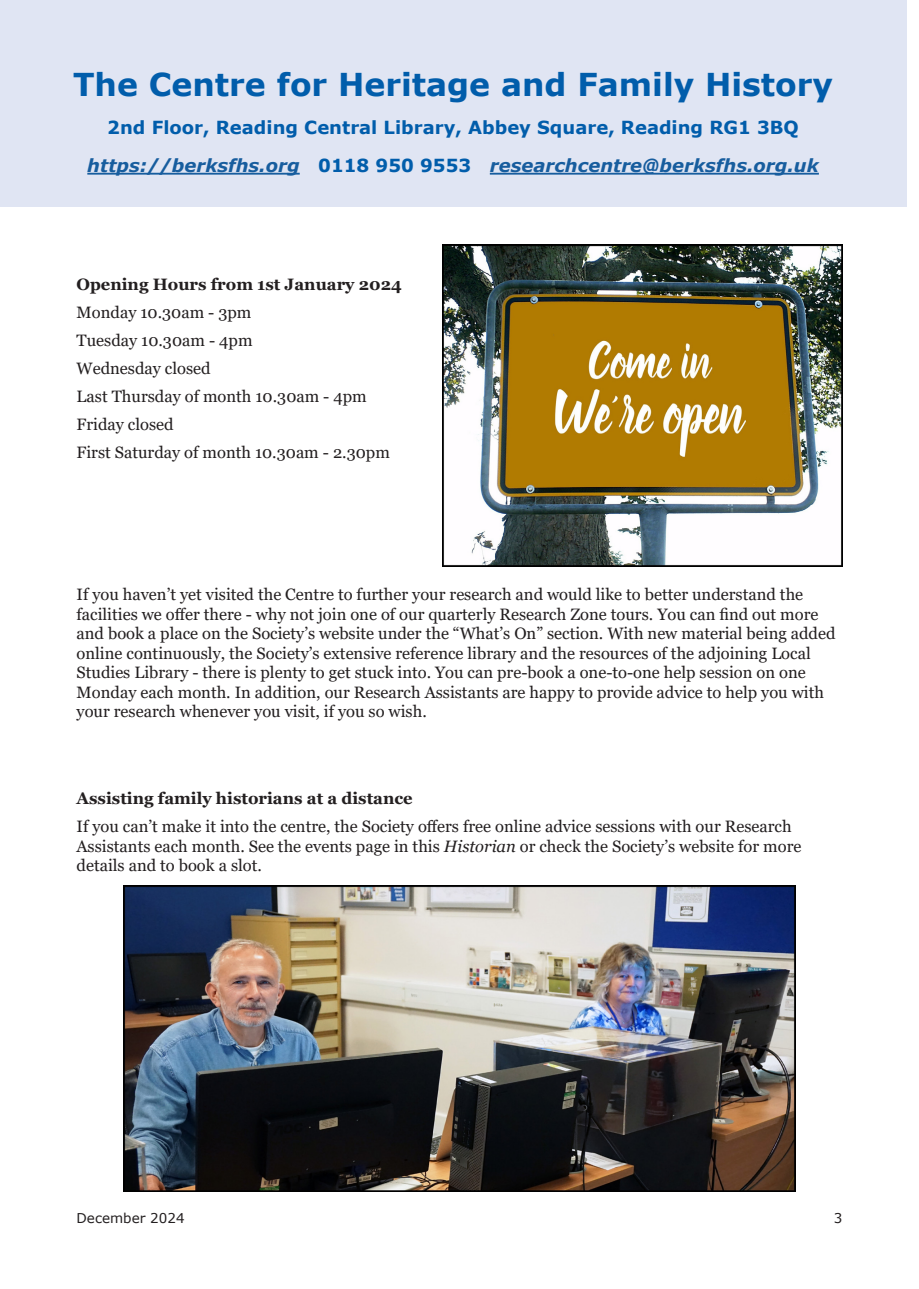
<style>
.page{position:relative;width:919px;height:1289px;background:#fff}
.page>*{position:absolute;margin:0;border:0;box-sizing:border-box;transform-origin:0 0}
.t1{font:700 31.5px "Verdana";color:#015dab}
.t2{font:700 18px/38px "Verdana";color:#015dab;text-align:center}
.Body_Text{font:16.5px/19.5px "Georgia";color:#231f20}
.Body_Text-2{font:700 16.5px "Georgia";color:#231f20}
.t3{font:13.5px "Verdana";color:#231f20}
.s1{font-style:italic;color:#175d9e}
.s2{font-style:italic}
</style>
<div class="page">
<div style="left:0;top:0;width:906px;height:206px;background:#e0e5f3"></div>
<hr style="left:87px;top:173px;width:213px;height:2px;background:#175d9e">
<hr style="left:490px;top:173px;width:328px;height:2px;background:#175d9e">
<img style="left:442px;top:244px;width:400px;height:322px">
<img style="left:123px;top:885px;width:672px;height:306px">
<h1 class="t1" style="left:73px;top:63px;width:761px">The Centre for Heritage and Family History</h1>
<p class="t2" style="left:87px;top:108px;width:733px">2nd Floor, Reading Central Library, Abbey Square, Reading RG1 3BQ <span class="s1">https://berksfhs.org</span> 0118 950 9553 <span class="s1">researchcentre@berksfhs.org.uk</span></p>
<p class="Body_Text-2" style="left:77px;top:273px;width:326px">Opening Hours from 1st January 2024</p>
<p class="Body_Text" style="left:77px;top:303px;width:176px">Monday 10.30am - 3pm</p>
<p class="Body_Text" style="left:77px;top:331px;width:177px">Tuesday 10.30am - 4pm</p>
<p class="Body_Text" style="left:77px;top:359px;width:135px">Wednesday closed</p>
<p class="Body_Text" style="left:77px;top:387px;width:292px">Last Thursday of month 10.30am - 4pm</p>
<p class="Body_Text" style="left:77px;top:415px;width:99px">Friday closed</p>
<p class="Body_Text" style="left:77px;top:443px;width:315px">First Saturday of month 10.30am - 2.30pm</p>
<p class="Body_Text" style="left:77px;top:585px;width:760px">If you haven’t yet visited the Centre to further your research and would like to better understand the facilities we offer there - why not join one of our quarterly Research Zone tours. You can find out more and book a place on the Society’s website under the “What’s On” section. With new material being added online continuously, the Society’s extensive reference library and the resources of the adjoining Local Studies Library - there is plenty to get stuck into. You can pre-book a one-to-one help session on one Monday each month. In addition, our Research Assistants are happy to provide advice to help you with your research whenever you visit, if you so wish.</p>
<p class="Body_Text-2" style="left:77px;top:787px;width:337px">Assisting family historians at a distance</p>
<p class="Body_Text" style="left:77px;top:817px;width:726px">If you can’t make it into the centre, the Society offers free online advice sessions with our Research<br>Assistants each month. See the events page in this <span class="s2">Historian</span> or check the Society’s website for more details and to book a slot.</p>
<p class="t3" style="left:77px;top:1208px;width:109px">December 2024</p>
<p class="t3" style="left:833px;top:1208px;width:10px">3</p>
</div>
